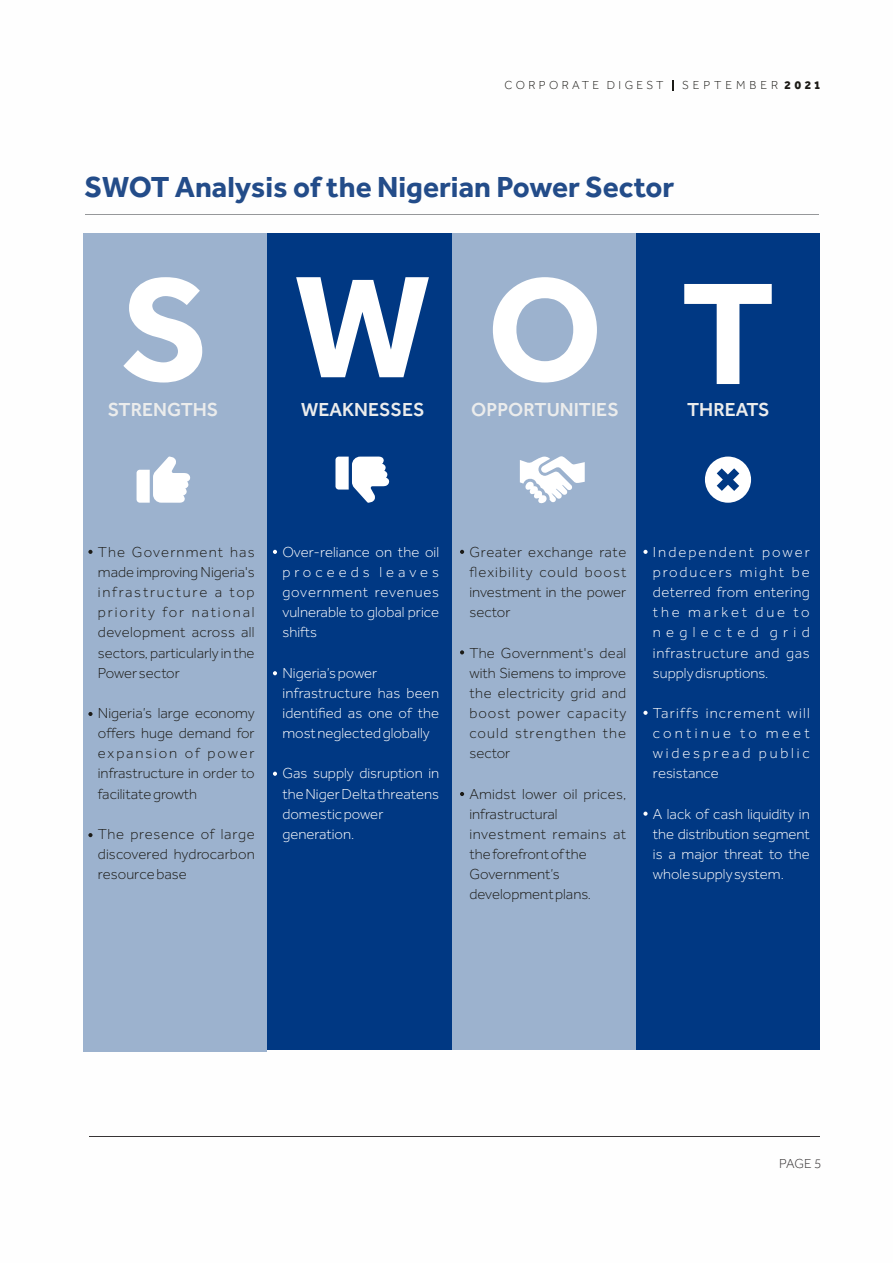
<style>
.page{position:relative;width:893px;height:1263px;background:#fff}
.page>*{position:absolute;margin:0;border:0;box-sizing:border-box;transform-origin:0 0}
.t1{font:700 150px "Effra";color:#fff}
.t2{font:700 30px "Effra";color:#234c89}
.t3{font:500 19.5px "Effra";color:#ebecec}
.t4{font:300 15px/20.1px "Effra";color:#1c1b17;text-align:justify}
.t5{font:300 15px/20.1px "Effra";color:#fff;text-align:justify}
.t6{font:300 13.5px "Effra";color:#373435}
.t7{font:300 12px "Effra";letter-spacing:.28em;color:#1c1b17}
.t8{font:300 12px "Effra";letter-spacing:.33em;color:#1c1b17}
.s1{font-weight:800}
</style>
<div class="page">
<hr style="left:90px;top:1136px;width:730px;height:1px;background:#373435">
<hr style="left:85px;top:214px;width:734px;height:1px;background:#96989a">
<div style="left:83px;top:233px;width:737px;height:817px;background:#003883"></div>
<div style="left:452px;top:233px;width:368px;height:817px;background:#9cb2ce"></div>
<div style="left:636px;top:233px;width:184px;height:817px;background:#003883"></div>
<div style="left:83px;top:233px;width:184px;height:819px;background:#9cb2ce"></div>
<svg style="left:520px;top:456px;width:65px;height:48px"></svg>
<svg style="left:137px;top:456px;width:54px;height:47px"></svg>
<svg style="left:335px;top:456px;width:55px;height:47px"></svg>
<svg style="left:705px;top:457px;width:46px;height:46px"></svg>
<svg style="left:88px;top:550px;width:5px;height:4px"></svg>
<svg style="left:88px;top:712px;width:5px;height:4px"></svg>
<svg style="left:88px;top:833px;width:5px;height:4px"></svg>
<svg style="left:273px;top:550px;width:4px;height:4px"></svg>
<svg style="left:273px;top:671px;width:4px;height:4px"></svg>
<svg style="left:273px;top:772px;width:4px;height:4px"></svg>
<svg style="left:460px;top:550px;width:4px;height:4px"></svg>
<svg style="left:460px;top:650px;width:4px;height:4px"></svg>
<svg style="left:460px;top:792px;width:4px;height:4px"></svg>
<svg style="left:643px;top:550px;width:5px;height:4px"></svg>
<svg style="left:643px;top:711px;width:5px;height:4px"></svg>
<svg style="left:643px;top:812px;width:5px;height:4px"></svg>
<p class="t7" style="left:504px;top:80px;width:161px">CORPORATE DIGEST</p>
<p class="t8" style="left:682px;top:80px;width:140px">SEPTEMBER <span class="s1">2021</span></p>
<h2 class="t2" style="left:84px;top:177px;width:591px">SWOT Analysis of the Nigerian Power Sector</h2>
<h1 class="t1" style="left:121px;top:280px;width:656px">SWOT</h1>
<h3 class="t3" style="left:108px;top:400px;width:112px">STRENGTHS</h3>
<h3 class="t3" style="left:301px;top:400px;width:125px">WEAKNESSES</h3>
<h3 class="t3" style="left:471px;top:400px;width:149px">OPPORTUNITIES</h3>
<h3 class="t3" style="left:687px;top:400px;width:84px">THREATS</h3>
<p class="t4" style="left:98px;top:542px;width:158px">The Government has made improving Nigeria's infrastructure a top priority for national development across all sectors, particularly in the Power sector</p>
<p class="t4" style="left:98px;top:703px;width:158px">Nigeria’s large economy offers huge demand for expansion of power infrastructure in order to facilitate growth</p>
<p class="t4" style="left:98px;top:824px;width:158px">The presence of large discovered hydrocarbon resource base</p>
<p class="t5" style="left:282px;top:542px;width:158px">Over-reliance on the oil proceeds leaves government revenues vulnerable to global price shifts</p>
<p class="t5" style="left:282px;top:663px;width:158px;text-align:left">Nigeria’s power infrastructure has been identified as one of the most neglected globally</p>
<p class="t5" style="left:282px;top:764px;width:158px;text-align:left">Gas supply disruption in the Niger Delta threatens domestic power generation.</p>
<p class="t4" style="left:469px;top:542px;width:158px">Greater exchange rate flexibility could boost investment in the power sector</p>
<p class="t4" style="left:469px;top:643px;width:158px">The Government's deal with Siemens to improve the electricity grid and boost power capacity could strengthen the sector</p>
<p class="t4" style="left:469px;top:784px;width:158px;text-align:left">Amidst lower oil prices, infrastructural investment remains at the forefront of the<br>Government’s development plans.</p>
<p class="t5" style="left:653px;top:542px;width:158px">Independent power producers might be deterred from entering the market due to neglected grid infrastructure and gas supply disruptions.</p>
<p class="t5" style="left:653px;top:703px;width:158px">Tariffs increment will continue to meet widespread public resistance</p>
<p class="t5" style="left:653px;top:804px;width:158px">A lack of cash liquidity in the distribution segment is a major threat to the whole supply system.</p>
<p class="t6" style="left:779px;top:1157px;width:44px">PAGE 5</p>
</div>
